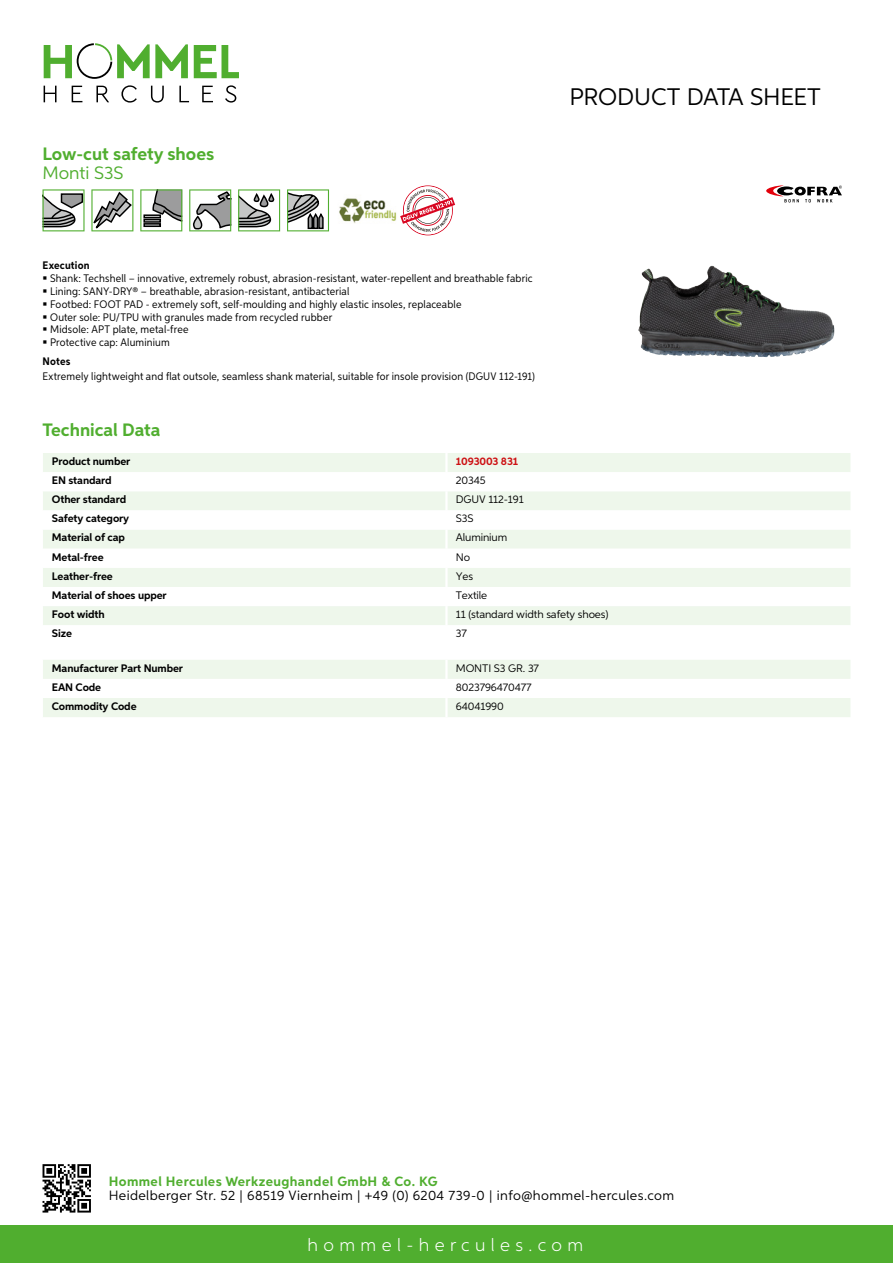
<style>
.page{position:relative;width:893px;height:1263px;background:#fff}
.page>*{position:absolute;margin:0;border:0;box-sizing:border-box;transform-origin:0 0}
.t1{font:24px "Aspira";letter-spacing:-.01em;color:#000}
.t2{font:700 18px "Aspira";color:#50ae2f}
.t3{font:300 18px "Aspira";letter-spacing:.3em;color:#fff}
.t4{font:18px "Aspira";color:#50ae2f}
.t5{font:13.5px "Aspira";letter-spacing:.03em;color:#000}
.t6{font:700 13.5px "Aspira";letter-spacing:.03em;color:#50ae2f}
.t7{font:10.95px/12.8px "Aspira Nar";letter-spacing:.015em;color:#000}
.t8{font:700 10.95px "Aspira";letter-spacing:-.01em;color:#000}
.t9{font:10.95px "Aspira";letter-spacing:-.01em;color:#000}
.t10{font:700 10.95px "Aspira Nar";letter-spacing:.015em;color:#000}
.t11{font:700 10.95px "Aspira";letter-spacing:-.01em;color:#cd1013}
</style>
<div class="page">
<div style="left:0;top:1226px;width:893px;height:37px;background:#50ae2f"></div>
<svg style="left:43px;top:1164px;width:48px;height:48px"></svg>
<svg style="left:194px;top:45px;width:45px;height:33px"></svg>
<svg style="left:44px;top:43px;width:144px;height:36px"></svg>
<svg style="left:44px;top:86px;width:13px;height:16px"></svg>
<svg style="left:72px;top:86px;width:10px;height:16px"></svg>
<svg style="left:96px;top:86px;width:13px;height:16px"></svg>
<svg style="left:121px;top:85px;width:16px;height:18px"></svg>
<svg style="left:151px;top:86px;width:13px;height:17px"></svg>
<svg style="left:179px;top:86px;width:10px;height:16px"></svg>
<svg style="left:202px;top:86px;width:11px;height:16px"></svg>
<svg style="left:225px;top:85px;width:11px;height:18px"></svg>
<div style="left:43px;top:453px;width:807px;height:19px;background:#eef7eb"></div>
<svg style="left:43px;top:491px;width:807px;height:134px;fill:#eef7eb"></svg>
<hr style="left:445px;top:453px;width:3px;height:19px;background:#fff">
<hr style="left:445px;top:491px;width:3px;height:19px;background:#fff">
<hr style="left:445px;top:510px;width:3px;height:19px;background:#fff">
<hr style="left:445px;top:529px;width:3px;height:20px;background:#fff">
<hr style="left:445px;top:549px;width:3px;height:19px;background:#fff">
<hr style="left:445px;top:568px;width:3px;height:19px;background:#fff">
<hr style="left:445px;top:587px;width:3px;height:19px;background:#fff">
<hr style="left:445px;top:606px;width:3px;height:19px;background:#fff">
<svg style="left:43px;top:660px;width:807px;height:57px"></svg>
<hr style="left:445px;top:698px;width:3px;height:19px;background:#fff">
<svg style="left:43px;top:189px;width:90px;height:42px"></svg>
<svg style="left:140px;top:189px;width:42px;height:42px"></svg>
<svg style="left:189px;top:189px;width:42px;height:42px"></svg>
<svg style="left:238px;top:189px;width:42px;height:42px"></svg>
<svg style="left:287px;top:189px;width:42px;height:42px"></svg>
<img style="left:339px;top:198px;width:58px;height:25px">
<svg style="left:400px;top:185px;width:55px;height:50px"></svg>
<img style="left:638px;top:268px;width:101px;height:88px">
<svg style="left:766px;top:185px;width:76px;height:17px"></svg>
<h2 class="t2" style="left:43px;top:142px;width:173px">Low-cut safety shoes</h2>
<h2 class="t4" style="left:43px;top:162px;width:82px">Monti S3S</h2>
<p class="t10" style="left:43px;top:259px;width:49px">Execution</p>
<p class="t7" style="left:50px;top:272px;width:484px">Shank: Techshell – innovative, extremely robust, abrasion-resistant, water-repellent and breathable fabric Lining: SANY-DRY® – breathable, abrasion-resistant, antibacterial<br>Footbed: FOOT PAD - extremely soft, self-moulding and highly elastic insoles, replaceable<br>Outer sole: PU/TPU with granules made from recycled rubber<br>Midsole: APT plate, metal-free<br>Protective cap: Aluminium</p>
<p class="t10" style="left:43px;top:355px;width:29px">Notes</p>
<p class="t7" style="left:43px;top:370px;width:494px">Extremely lightweight and flat outsole, seamless shank material, suitable for insole provision (DGUV 112-191)</p>
<h1 class="t1" style="left:569px;top:82px;width:253px">Product data sh eet</h1>
<h2 class="t2" style="left:43px;top:419px;width:120px">Technical Data</h2>
<p class="t8" style="left:52px;top:454px;width:80px">Product number</p>
<p class="t11" style="left:456px;top:454px;width:64px">1093003 831</p>
<p class="t8" style="left:52px;top:474px;width:61px">EN standard</p>
<p class="t9" style="left:456px;top:474px;width:31px">20345</p>
<p class="t8" style="left:52px;top:493px;width:76px">Other standard</p>
<p class="t9" style="left:456px;top:493px;width:69px">DGUV 112-191</p>
<p class="t8" style="left:52px;top:512px;width:79px">Safety category</p>
<p class="t9" style="left:456px;top:512px;width:19px">S3S</p>
<p class="t8" style="left:52px;top:531px;width:75px">Material of cap</p>
<p class="t9" style="left:456px;top:531px;width:53px">Aluminium</p>
<p class="t8" style="left:52px;top:550px;width:53px">Metal-free</p>
<p class="t9" style="left:456px;top:550px;width:16px">No</p>
<p class="t8" style="left:52px;top:569px;width:62px">Leather-free</p>
<p class="t9" style="left:456px;top:569px;width:19px">Yes</p>
<p class="t8" style="left:52px;top:588px;width:116px">Material of shoes upper</p>
<p class="t9" style="left:456px;top:588px;width:33px">Textile</p>
<p class="t8" style="left:52px;top:607px;width:54px">Foot width</p>
<p class="t9" style="left:456px;top:608px;width:154px">11 (standard width safety shoes)</p>
<p class="t8" style="left:52px;top:627px;width:22px">Size</p>
<p class="t9" style="left:456px;top:627px;width:13px">37</p>
<p class="t8" style="left:52px;top:661px;width:133px">Manufacturer Part Number</p>
<p class="t9" style="left:456px;top:661px;width:85px">MONTI S3 GR. 37</p>
<p class="t8" style="left:52px;top:680px;width:51px">EAN Code</p>
<p class="t9" style="left:456px;top:680px;width:77px">8023796470477</p>
<p class="t8" style="left:52px;top:699px;width:86px">Commodity Code</p>
<p class="t9" style="left:456px;top:699px;width:49px">64041990</p>
<p class="t6" style="left:109px;top:1172px;width:330px">Hommel Hercules Werkzeughandel GmbH &amp; Co. KG</p>
<p class="t5" style="left:109px;top:1187px;width:567px">Heidelberger Str. 52 | 68519 Viernheim | +49 (0) 6204 739-0 | info@hommel-hercules.com</p>
<h2 class="t3" style="left:307px;top:1234px;width:277px">hommel-hercules.com</h2>
</div>
